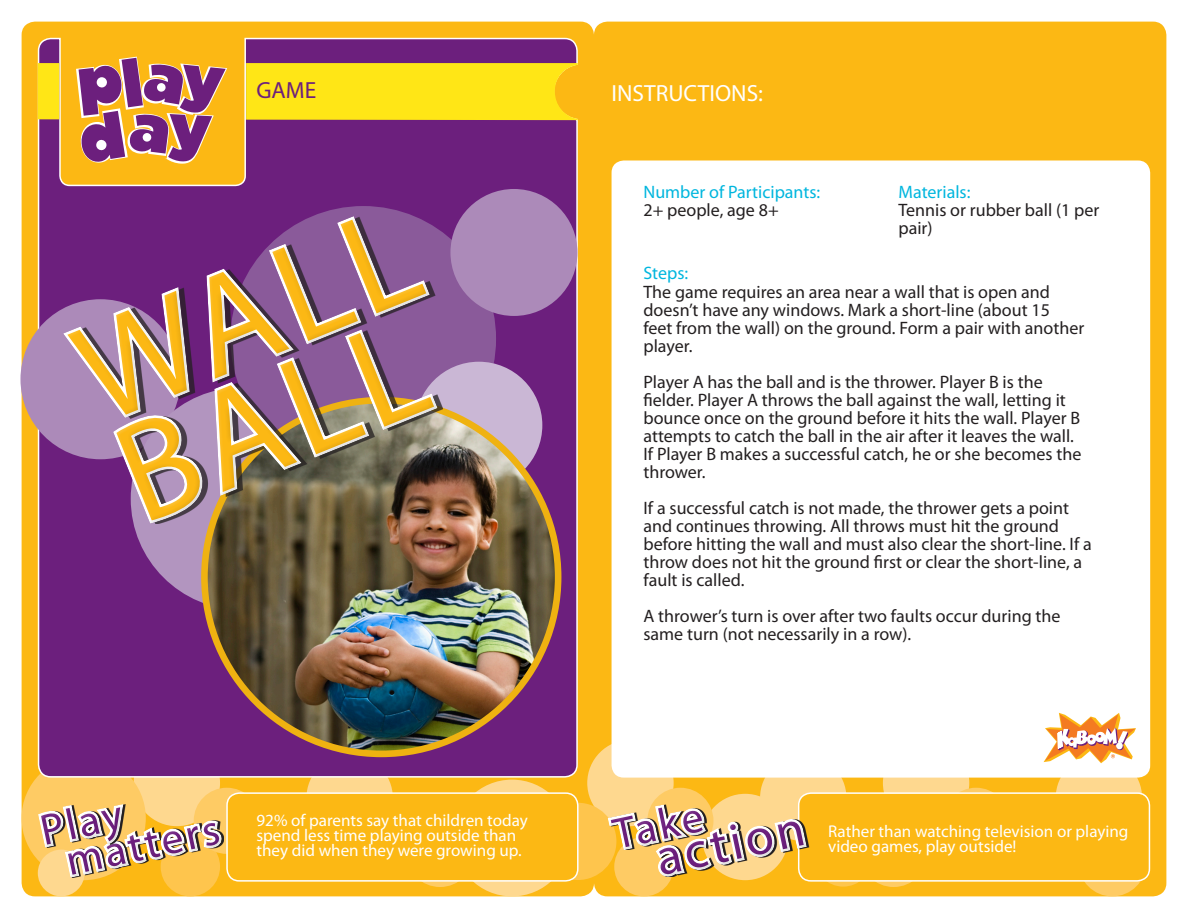
<style>
.page{position:relative;width:1188px;height:918px;background:#fff}
.page>*{position:absolute;margin:0;border:0;box-sizing:border-box;transform-origin:0 0}
.t1{font:142.5px/108px "Myriad Pro";color:#fcb814}
.t2{font:51.6px "Myriad Pro";color:#6c1f7d}
.t3{font:43.95px "Myriad Pro";color:#6c1f7d}
.t4{font:23.4px "Myriad Pro";color:#fff}
.t5{font:23.4px "Myriad Pro";color:#6c1f7d}
.t6{font:18px/18px "Myriad Pro";color:#231f20}
.t7{font:18px "Myriad Pro";color:#00b6de}
.t8{font:17.1px/15px "Myriad Pro";color:#fff}
</style>
<div class="page">
<div style="left:22px;top:22px;width:572px;height:874px;background:#fcb814;border-radius:14px"></div>
<div style="left:594px;top:22px;width:572px;height:874px;background:#fcb814;border-radius:14px"></div>
<div style="left:134px;top:740px;width:86px;height:86px;background:#fed88f;border-radius:50%"></div>
<div style="left:587px;top:740px;width:87px;height:86px;background:#fed88f;border-radius:50%"></div>
<div style="left:883px;top:740px;width:86px;height:86px;background:#fed88f;border-radius:50%"></div>
<div style="left:306px;top:755px;width:87px;height:86px;background:#fed88f;border-radius:50%"></div>
<div style="left:760px;top:755px;width:86px;height:86px;background:#fed88f;border-radius:50%"></div>
<div style="left:1056px;top:755px;width:86px;height:86px;background:#fed88f;border-radius:50%"></div>
<div style="left:454px;top:780px;width:116px;height:116px;background:#fed88f;border-radius:50%"></div>
<div style="left:539px;top:803px;width:77px;height:77px;background:#fec54d;border-radius:50%"></div>
<div style="left:814px;top:829px;width:58px;height:58px;background:#fec54d;border-radius:50%"></div>
<div style="left:406px;top:819px;width:68px;height:68px;background:#fecb64;border-radius:50%"></div>
<div style="left:860px;top:819px;width:68px;height:68px;background:#fecb64;border-radius:50%"></div>
<div style="left:1078px;top:829px;width:68px;height:67px;background:#fecb64;border-radius:50%"></div>
<div style="left:22px;top:756px;width:124px;height:124px;background:#fecb64;border-radius:50%"></div>
<div style="left:614px;top:837px;width:60px;height:59px;background:#fecb64;border-radius:50%"></div>
<div style="left:943px;top:788px;width:66px;height:66px;background:#fecb64;border-radius:50%"></div>
<svg style="left:37px;top:37px;width:541px;height:741px;background:#7f3778"></svg>
<div style="left:612px;top:160px;width:538px;height:618px;background:#fff;border-radius:12px"></div>
<div style="left:227px;top:793px;width:351px;height:88px;background:#fcb814;border-radius:12px"></div>
<div style="left:226px;top:792px;width:353px;height:90px;border:2px solid #fff;border-radius:12px"></div>
<div style="left:799px;top:793px;width:350px;height:88px;background:#fcb814;border-radius:12px"></div>
<div style="left:798px;top:792px;width:352px;height:90px;border:2px solid #fff;border-radius:12px"></div>
<div style="left:20px;top:299px;width:161px;height:160px;background:#ac8ab9;border-radius:50%"></div>
<div style="left:131px;top:387px;width:222px;height:223px;background:#b295bf;border-radius:50%"></div>
<div style="left:415px;top:362px;width:127px;height:127px;background:#cab7d5;border-radius:50%"></div>
<div style="left:450px;top:189px;width:127px;height:127px;background:#ac8ab9;border-radius:50%"></div>
<svg style="left:1044px;top:713px;width:92px;height:50px"></svg>
<svg style="left:599px;top:789px;width:216px;height:96px"></svg>
<svg style="left:29px;top:786px;width:203px;height:111px"></svg>
<img style="left:204px;top:400px;width:353px;height:354px">
<svg style="left:54px;top:192px;width:422px;height:341px;fill:#6c1f7d"></svg>
<svg style="left:66px;top:195px;width:414px;height:338px;background:#8b678b"></svg>
<svg style="left:38px;top:56px;width:540px;height:110px"></svg>
<p class="t5" style="left:256px;top:76px;width:61px">GAME</p>
<p class="t4" style="left:612px;top:78px;width:153px">INSTRUCTIONS:</p>
<p class="t7" style="left:644px;top:181px;width:178px">Number of Participants:</p>
<p class="t7" style="left:898px;top:181px;width:73px">Materials:</p>
<p class="t6" style="left:898px;top:201px;width:202px">Tennis or rubber ball (1 per pair)</p>
<h1 class="t1" style="left:62px;top:328px;width:355px;rotate:-22deg">WALL<br>BALL</h1>
<p class="t6" style="left:644px;top:201px;width:137px">2+ people, age 8+</p>
<p class="t7" style="left:644px;top:262px;width:46px">Steps:</p>
<p class="t6" style="left:644px;top:283px;width:442px">The game requires an area near a wall that is open and doesn’t have any windows. Mark a short-line (about 15<br>feet from the wall) on the ground. Form a pair with another player.</p>
<p class="t6" style="left:644px;top:373px;width:439px">Player A has the ball and is the thrower. Player B is the fielder. Player A throws the ball against the wall, letting it bounce once on the ground before it hits the wall. Player B attempts to catch the ball in the air after it leaves the wall.<br>If Player B makes a successful catch, he or she becomes the thrower.</p>
<p class="t6" style="left:644px;top:499px;width:450px">If a successful catch is not made, the thrower gets a point and continues throwing. All throws must hit the ground before hitting the wall and must also clear the short-line. If a throw does not hit the ground first or clear the short-line, a fault is called.</p>
<p class="t6" style="left:644px;top:607px;width:419px">A thrower’s turn is over after two faults occur during the same turn (not necessarily in a row).</p>
<h3 class="t3" style="left:35px;top:804px;width:84px;rotate:-12deg">Play</h3>
<h3 class="t3" style="left:61px;top:834px;width:157px;rotate:-12deg">matters</h3>
<h3 class="t3" style="left:608px;top:808px;width:92px;rotate:-12deg">Take</h3>
<p class="t8" style="left:256px;top:813px;width:273px">92% of parents say that children today spend less time playing outside than they did when they were growing up.</p>
<p class="t8" style="left:828px;top:823px;width:302px">Rather than watching television or playing video games, play outside!</p>
<h2 class="t2" style="left:650px;top:827px;width:152px;rotate:-12deg">action</h2>
</div>
